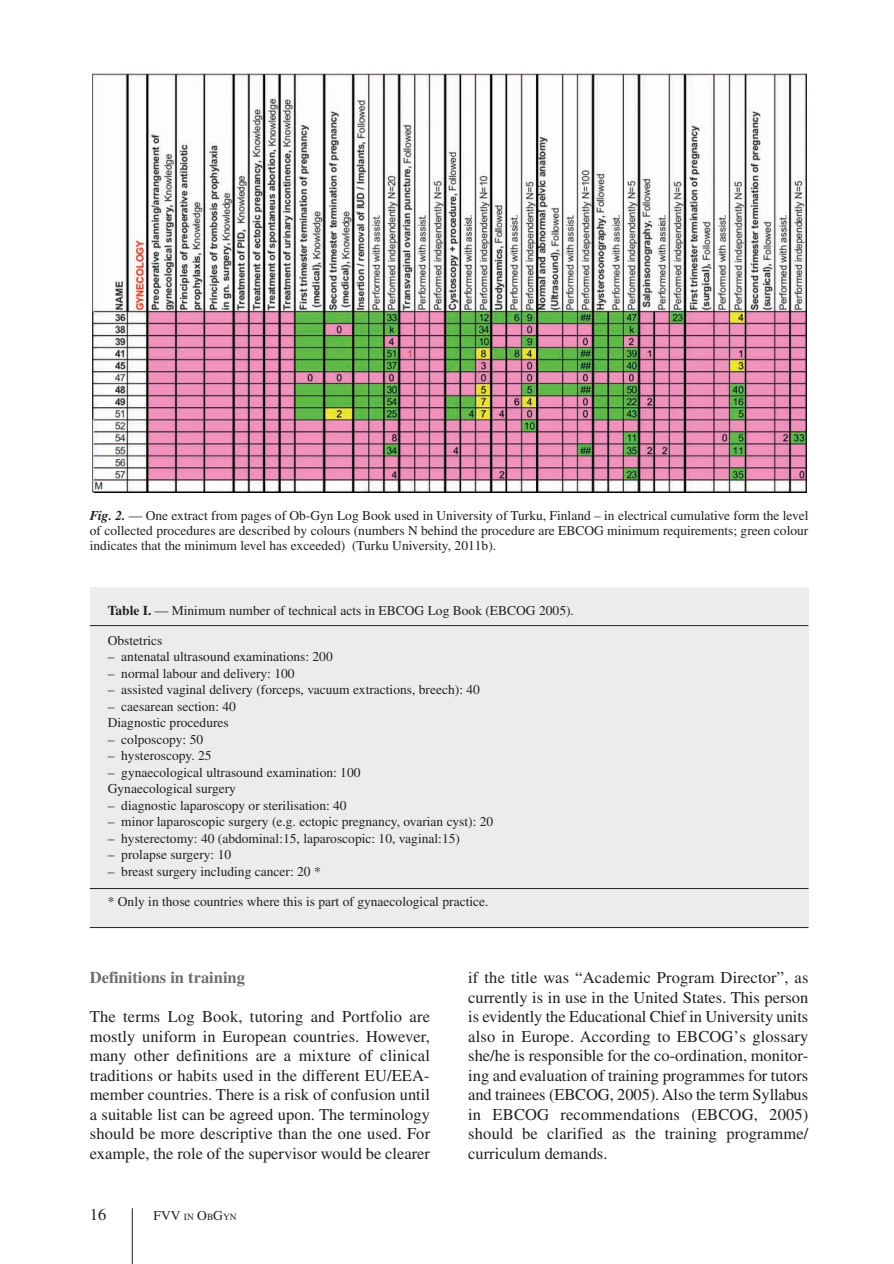
<style>
.page{position:relative;width:894px;height:1264px;background:#fff}
.page>*{position:absolute;margin:0;border:0;box-sizing:border-box;transform-origin:0 0}
.t1{font:16.5px/19.5px "Times";color:#231f20;text-align:justify}
.t2{font:700 16.5px "Times";color:#6c6d70}
.t3{font:13.5px/15px "Times";color:#231f20}
.s1{font-weight:700;font-style:italic}
.s2{font-weight:700}
.s3{font-size:9.45px}
</style>
<div class="page">
<hr style="left:132px;top:1208px;width:1px;height:56px;background:#231f20">
<img style="left:92px;top:74px;width:714px;height:419px">
<div style="left:90px;top:587px;width:718px;height:340px;background:#ececee"></div>
<hr style="left:90px;top:625px;width:718px;height:1px;background:#231f20">
<hr style="left:90px;top:927px;width:718px;height:1px;background:#231f20">
<hr style="left:90px;top:888px;width:718px;height:1px;background:#231f20">
<p class="t3" style="left:90px;top:510px;width:720px;text-align:justify"><span class="s1">Fig. 2.</span> — One extract from pages of Ob-Gyn Log Book used in University of Turku, Finland – in electrical cumulative form the level of collected procedures are described by colours (numbers N behind the procedure are EBCOG minimum requirements; green colour indicates that the minimum level has exceeded) (Turku University, 2011b).</p>
<p class="t3" style="left:108px;top:604px;width:468px"><span class="s2">Table I.</span> — Minimum number of technical acts in EBCOG Log Book (EBCOG 2005).</p>
<p class="t3" style="left:108px;top:634px;width:56px">Obstetrics</p>
<p class="t3" style="left:108px;top:651px;width:227px">– antenatal ultrasound examinations: 200</p>
<p class="t3" style="left:108px;top:667px;width:188px">– normal labour and delivery: 100</p>
<p class="t3" style="left:108px;top:684px;width:374px">– assisted vaginal delivery (forceps, vacuum extractions, breech): 40</p>
<p class="t3" style="left:108px;top:699px;width:130px;line-height:16.5px">– caesarean section: 40<br>Diagnostic procedures</p>
<p class="t3" style="left:108px;top:733px;width:97px">– colposcopy: 50</p>
<p class="t3" style="left:108px;top:750px;width:105px">– hysteroscopy. 25</p>
<p class="t3" style="left:108px;top:765px;width:254px;line-height:16.5px">– gynaecological ultrasound examination: 100<br>Gynaecological surgery</p>
<p class="t3" style="left:108px;top:799px;width:240px">– diagnostic laparoscopy or sterilisation: 40</p>
<p class="t3" style="left:108px;top:816px;width:387px">– minor laparoscopic surgery (e.g. ectopic pregnancy, ovarian cyst): 20</p>
<p class="t3" style="left:108px;top:832px;width:354px">– hysterectomy: 40 (abdominal:15, laparoscopic: 10, vaginal:15)</p>
<p class="t3" style="left:108px;top:849px;width:125px">– prolapse surgery: 10</p>
<p class="t3" style="left:108px;top:865px;width:214px">– breast surgery including cancer: 20 *</p>
<p class="t3" style="left:108px;top:895px;width:382px">* Only in those countries where this is part of gynaecological practice.</p>
<p class="t2" style="left:90px;top:972px;width:157px">Definitions in training</p>
<p class="t1" style="left:90px;top:1008px;width:342px">The terms Log Book, tutoring and Portfolio are mostly uniform in European countries. However, many other definitions are a mixture of clinical traditions or habits used in the different EU/EEA&shy;member countries. There is a risk of confusion until a suitable list can be agreed upon. The terminology should be more descriptive than the one used. For example, the role of the supervisor would be clearer</p>
<p class="t1" style="left:90px;top:1206px;width:18px">16</p>
<p class="t3" style="left:154px;top:1209px;width:85px">FVV <span class="s3">IN</span> O<span class="s3">B</span>G<span class="s3">YN</span></p>
<p class="t1" style="left:468px;top:969px;width:342px">if the title was “Academic Program Director”, as currently is in use in the United States. This person is evidently the Educational Chief in University units also in Europe. According to EBCOG’s glossary she/he is responsible for the co-ordination, monitor&shy;ing and evaluation of training programmes for tutors and trainees (EBCOG, 2005). Also the term Syllabus in EBCOG recommendations (EBCOG, 2005) should be clarified as the training programme/ curriculum demands.</p>
</div>
